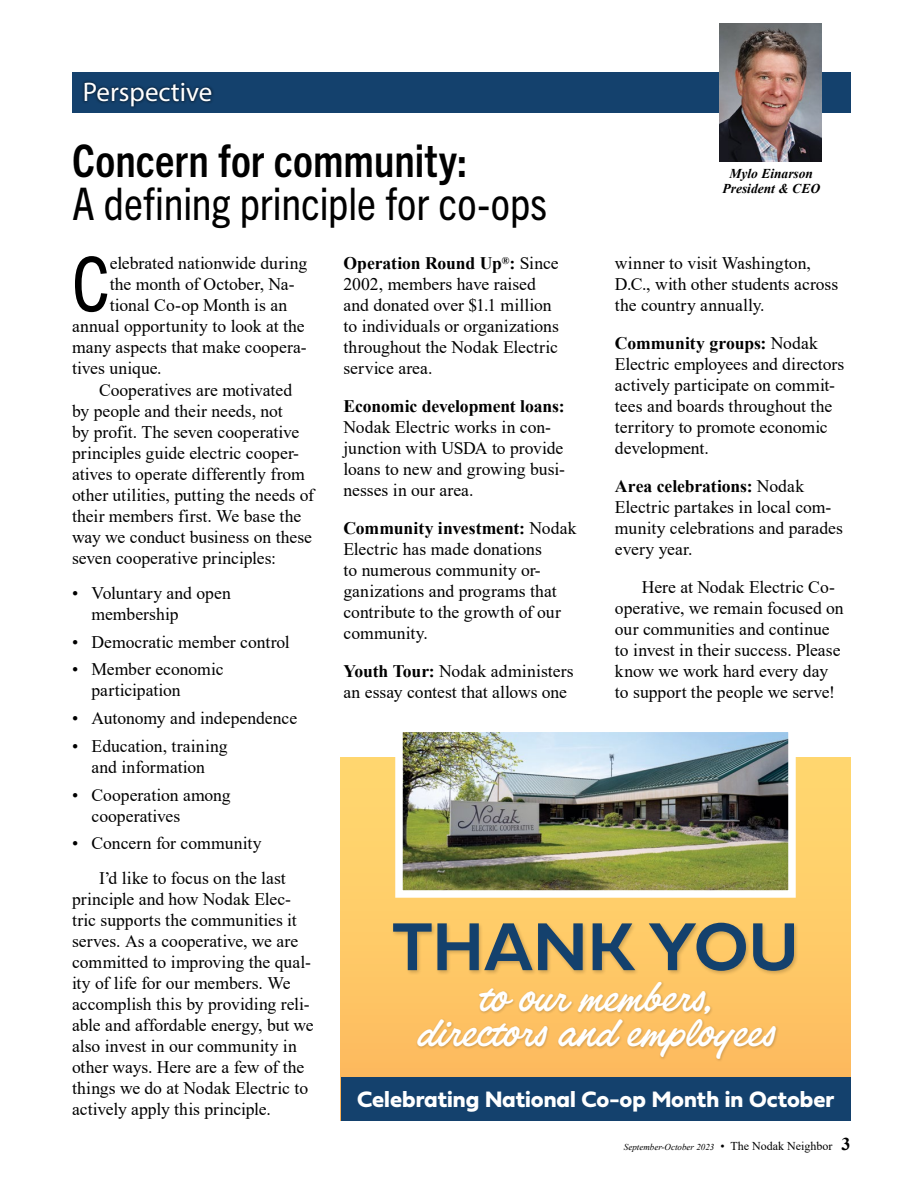
<style>
.page{position:relative;width:918px;height:1188px;background:#fff}
.page>*{position:absolute;margin:0;border:0;box-sizing:border-box;transform-origin:0 0}
.t1{font:condensed 76.05px "Trade Gothic Next LT Pro";color:#000}
.t2{font:700 70.5px "Fieldwork Hum Demi";color:#14416d}
.t3{font:45px/34.5px "Filmotype Lucky";color:#fff;text-align:center}
.t4{font:condensed 45px "Trade Gothic Next LT Pro";color:#000}
.t5{font:700 condensed 45px "Trade Gothic Next LT Pro";color:#000}
.t6{font:27px "Myriad Pro";color:#fff}
.t7{font:23.25px "Fieldwork Geo Bold";color:#fff}
.t8{font:17.7px/21px "Times New Roman";color:#000}
.t9{font:700 17.7px "Times New Roman";letter-spacing:-.01em;color:#000}
.t10{font:italic 700 13.5px/15px "Times New Roman";color:#000;text-align:center}
.t11{font:italic 9px "Times New Roman";color:#000}
.s1{font-weight:700}
.s2{font-style:normal;font-size:12px}
.s3{font-weight:700;font-style:normal;font-size:18px}
</style>
<div class="page">
<svg style="left:341px;top:757px;width:509px;height:320px;background:#fec866"></svg>
<img style="left:404px;top:734px;width:383px;height:155px">
<div style="left:395px;top:725px;width:401px;height:173px;border:8px solid #fff"></div>
<div style="left:391px;top:921px;width:408px;height:55px;background:#000;opacity:.2"></div>
<div style="left:416px;top:980px;width:364px;height:82px;background:#000;opacity:.2"></div>
<div style="left:341px;top:1077px;width:509px;height:43px;background:#14416d"></div>
<div style="left:72px;top:72px;width:778px;height:41px;background:#14416d"></div>
<div style="left:82px;top:80px;width:133px;height:29px;background:#000;opacity:.75"></div>
<img style="left:719px;top:24px;width:103px;height:137px">
<h3 class="t6" style="left:83px;top:75px;width:131px">Perspective</h3>
<h3 class="t5" style="left:72px;top:130px;width:397px">Concern for community:</h3>
<h3 class="t4" style="left:72px;top:173px;width:477px">A defining principle for co-ops</h3>
<h1 class="t1" style="left:72px;top:232px;width:39px">C</h1>
<p class="t8" style="left:110px;top:252px;width:199px">elebrated nationwide during</p>
<p class="t10" style="left:723px;top:165px;width:99px">Mylo Einarson<br>President &amp; CEO</p>
<p class="t8" style="left:344px;top:252px;width:217px"><span class="s1">Operation Round Up</span><sup>®</sup><span class="s1">:</span> Since<br>2002, members have raised and donated over $1.1 million to individuals or organizations throughout the Nodak Electric service area.</p>
<p class="t9" style="left:344px;top:394px;width:223px">Economic development loans:</p>
<p class="t8" style="left:344px;top:416px;width:223px">Nodak Electric works in con&shy;junction with USDA to provide loans to new and growing busi&shy;nesses in our area.</p>
<p class="t8" style="left:344px;top:517px;width:235px"><span class="s1">Community investment:</span> Nodak<br>Electric has made donations<br>to numerous community or&shy;ganizations and programs that contribute to the growth of our community.</p>
<p class="t8" style="left:344px;top:660px;width:232px"><span class="s1">Youth Tour:</span> Nodak administers an essay contest that allows one</p>
<p class="t8" style="left:615px;top:252px;width:225px">winner to visit Washington,<br>D.C., with other students across the country annually.</p>
<p class="t8" style="left:615px;top:332px;width:231px"><span class="s1">Community groups:</span> Nodak<br>Electric employees and directors actively participate on commit&shy;tees and boards throughout the territory to promote economic development.</p>
<p class="t8" style="left:615px;top:475px;width:230px"><span class="s1">Area celebrations:</span> Nodak<br>Electric partakes in local com&shy;munity celebrations and parades every year.</p>
<p class="t8" style="left:615px;top:576px;width:230px;text-indent:27px">Here at Nodak Electric Co&shy;operative, we remain focused on our communities and continue to invest in their success. Please know we work hard every day to support the people we serve!</p>
<p class="t8" style="left:110px;top:273px;width:186px">the month of October, Na-</p>
<p class="t8" style="left:110px;top:294px;width:179px">tional Co-op Month is an</p>
<p class="t8" style="left:72px;top:315px;width:234px">annual opportunity to look at the</p>
<p class="t8" style="left:72px;top:336px;width:236px">many aspects that make coopera-</p>
<p class="t8" style="left:72px;top:357px;width:91px">tives unique.</p>
<p class="t8" style="left:99px;top:379px;width:195px">Cooperatives are motivated</p>
<p class="t8" style="left:72px;top:400px;width:212px">by people and their needs, not</p>
<p class="t8" style="left:72px;top:421px;width:229px">by profit. The seven cooperative</p>
<p class="t8" style="left:72px;top:442px;width:228px">principles guide electric cooper-</p>
<p class="t8" style="left:72px;top:463px;width:234px">atives to operate differently from</p>
<p class="t8" style="left:72px;top:484px;width:244px">other utilities, putting the needs of</p>
<p class="t8" style="left:72px;top:505px;width:231px">their members first. We base the</p>
<p class="t8" style="left:72px;top:526px;width:242px">way we conduct business on these</p>
<p class="t8" style="left:72px;top:547px;width:205px">seven cooperative principles:</p>
<p class="t8" style="left:92px;top:582px;width:141px;text-indent:-19px">• Voluntary and open membership</p>
<p class="t8" style="left:72px;top:631px;width:219px">• Democratic member control</p>
<p class="t8" style="left:92px;top:658px;width:134px;text-indent:-19px">• Member economic participation</p>
<p class="t8" style="left:72px;top:707px;width:227px">• Autonomy and independence</p>
<p class="t8" style="left:72px;top:735px;width:157px;text-align:center">• Education, training and information</p>
<p class="t8" style="left:92px;top:784px;width:141px;text-indent:-19px">• Cooperation among cooperatives</p>
<p class="t8" style="left:99px;top:826px;width:188px;line-height:34.5px;text-indent:-27px">• Concern for community<br>I’d like to focus on the last</p>
<p class="t8" style="left:72px;top:888px;width:243px">principle and how Nodak Elec&shy;tric supports the communities it serves. As a cooperative, we are committed to improving the qual&shy;ity of life for our members. We accomplish this by providing reli&shy;able and affordable energy, but we also invest in our community in other ways. Here are a few of the things we do at Nodak Electric to actively apply this principle.</p>
<h2 class="t2" style="left:392px;top:891px;width:408px">THANK YOU</h2>
<h3 class="t3" style="left:417px;top:984px;width:359px">to our members, directors and employees</h3>
<h3 class="t7" style="left:357px;top:1080px;width:479px">Celebrating National Co-op Month in October</h3>
<p class="t11" style="left:624px;top:1141px;width:228px">September-October 2023 <span class="s2">• The Nodak Neighbor</span> <span class="s3">3</span></p>
</div>
